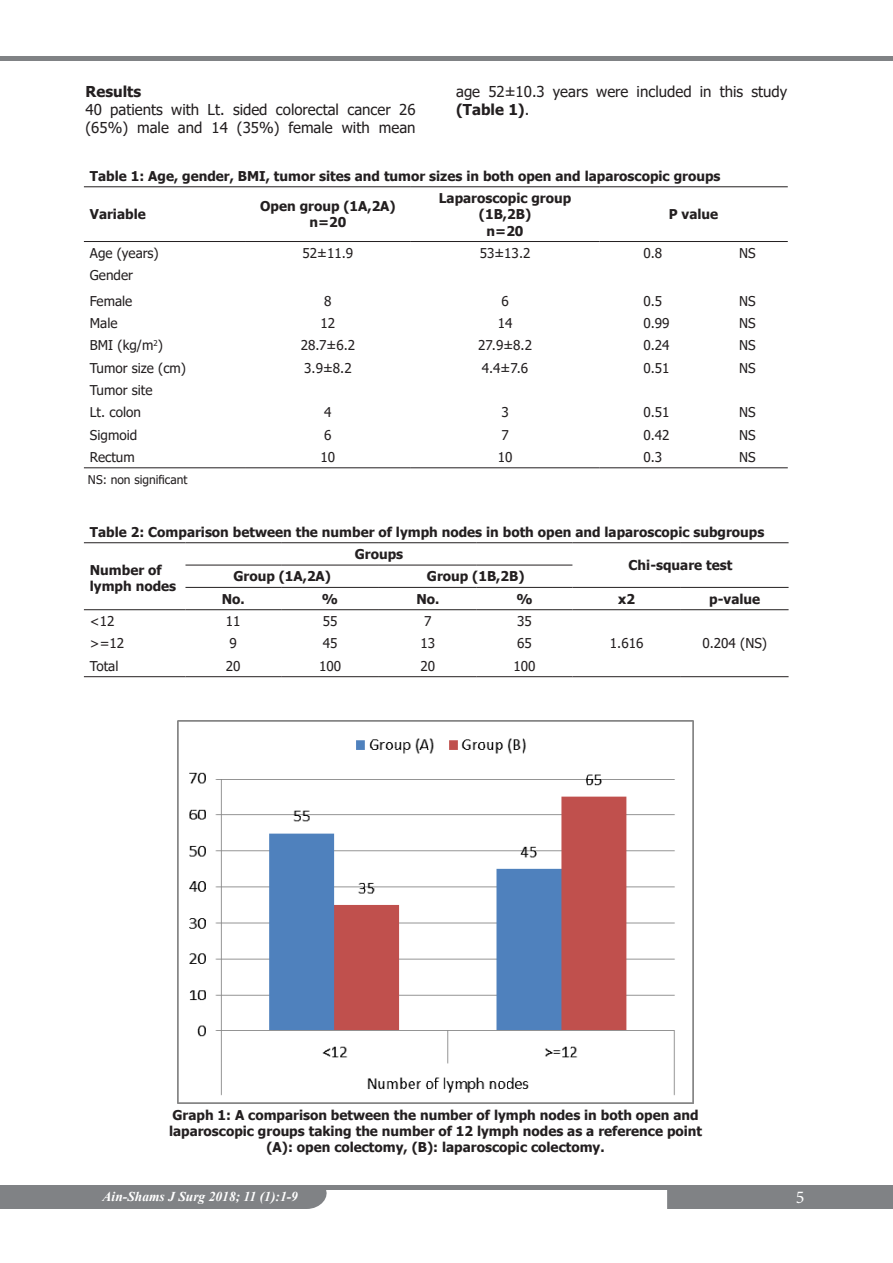
<style>
.page{position:relative;width:893px;height:1263px;background:#fff}
.page>*{position:absolute;margin:0;border:0;box-sizing:border-box;transform-origin:0 0}
.t1{font:18px "Minion Pro";color:#fff}
.t2{font:15px/18px "Tahoma";color:#231f20}
.t3{font:700 15px "Tahoma";color:#231f20}
.t4{font:700 13.5px/16.2px "Tahoma";color:#231f20;text-align:center}
.t5{font:13.5px/25.3px "Tahoma";color:#231f20}
.t6{font:italic 700 13.5px "Times New Roman";color:#fff}
.t7{font:12px "Tahoma";color:#231f20}
.s1{font-weight:700}
</style>
<div class="page">
<div style="left:0;top:1185px;width:893px;height:5px;background:#808285"></div>
<hr style="left:0;top:56px;width:893px;height:4px;background:#808285">
<div style="left:667px;top:1190px;width:226px;height:19px;background:#808285"></div>
<div style="left:0;top:1190px;width:327px;height:19px;background:#808285"></div>
<hr style="left:84px;top:186px;width:161px;height:1px;background:#231f20">
<hr style="left:245px;top:186px;width:166px;height:1px;background:#231f20">
<hr style="left:411px;top:186px;width:188px;height:1px;background:#231f20">
<hr style="left:599px;top:186px;width:189px;height:1px;background:#231f20">
<hr style="left:84px;top:241px;width:161px;height:1px;background:#231f20">
<hr style="left:245px;top:241px;width:166px;height:1px;background:#231f20">
<hr style="left:411px;top:241px;width:188px;height:1px;background:#231f20">
<hr style="left:599px;top:241px;width:189px;height:1px;background:#231f20">
<hr style="left:84px;top:467px;width:161px;height:1px;background:#231f20">
<hr style="left:245px;top:467px;width:166px;height:1px;background:#231f20">
<hr style="left:411px;top:467px;width:188px;height:1px;background:#231f20">
<hr style="left:599px;top:467px;width:189px;height:1px;background:#231f20">
<hr style="left:84px;top:542px;width:101px;height:1px;background:#231f20">
<hr style="left:84px;top:609px;width:101px;height:1px;background:#231f20">
<hr style="left:185px;top:542px;width:96px;height:1px;background:#231f20">
<hr style="left:281px;top:542px;width:98px;height:1px;background:#231f20">
<hr style="left:379px;top:542px;width:98px;height:1px;background:#231f20">
<hr style="left:477px;top:542px;width:95px;height:1px;background:#231f20">
<hr style="left:572px;top:542px;width:109px;height:1px;background:#231f20">
<hr style="left:681px;top:542px;width:108px;height:1px;background:#231f20">
<hr style="left:185px;top:609px;width:96px;height:1px;background:#231f20">
<hr style="left:281px;top:609px;width:98px;height:1px;background:#231f20">
<hr style="left:379px;top:609px;width:98px;height:1px;background:#231f20">
<hr style="left:477px;top:609px;width:95px;height:1px;background:#231f20">
<hr style="left:572px;top:609px;width:109px;height:1px;background:#231f20">
<hr style="left:681px;top:609px;width:108px;height:1px;background:#231f20">
<hr style="left:185px;top:565px;width:96px;height:1px;background:#231f20">
<hr style="left:281px;top:565px;width:98px;height:1px;background:#231f20">
<hr style="left:379px;top:565px;width:98px;height:1px;background:#231f20">
<hr style="left:477px;top:565px;width:95px;height:1px;background:#231f20">
<hr style="left:185px;top:587px;width:96px;height:1px;background:#231f20">
<hr style="left:281px;top:587px;width:98px;height:1px;background:#231f20">
<hr style="left:379px;top:587px;width:98px;height:1px;background:#231f20">
<hr style="left:477px;top:587px;width:95px;height:1px;background:#231f20">
<hr style="left:572px;top:587px;width:109px;height:1px;background:#231f20">
<hr style="left:681px;top:587px;width:108px;height:1px;background:#231f20">
<hr style="left:84px;top:676px;width:101px;height:1px;background:#231f20">
<hr style="left:185px;top:676px;width:96px;height:1px;background:#231f20">
<hr style="left:281px;top:676px;width:98px;height:1px;background:#231f20">
<hr style="left:379px;top:676px;width:98px;height:1px;background:#231f20">
<hr style="left:477px;top:676px;width:95px;height:1px;background:#231f20">
<hr style="left:572px;top:676px;width:109px;height:1px;background:#231f20">
<hr style="left:681px;top:676px;width:108px;height:1px;background:#231f20">
<img style="left:177px;top:721px;width:517px;height:382px">
<p class="t3" style="left:86px;top:81px;width:57px">Results</p>
<p class="t2" style="left:86px;top:101px;width:332px">40 patients with Lt. sided colorectal cancer 26 (65%) male and 14 (35%) female with mean</p>
<p class="t2" style="left:456px;top:83px;width:333px">age 52±10.3 years were included in this study <span class="s1">(Table 1)</span>.</p>
<p class="t4" style="left:90px;top:168px;width:632px">Table 1: Age, gender, BMI, tumor sites and tumor sizes in both open and laparoscopic groups</p>
<p class="t4" style="left:90px;top:207px;width:57px">Variable</p>
<p class="t4" style="left:260px;top:199px;width:137px">Open group (1A,2A) n=20</p>
<p class="t4" style="left:439px;top:191px;width:134px">Laparoscopic group (1B,2B)<br>n=20</p>
<p class="t4" style="left:669px;top:207px;width:51px">P value</p>
<p class="t5" style="left:90px;top:241px;width:70px">Age (years)</p>
<p class="t5" style="left:303px;top:241px;width:52px">52±11.9</p>
<p class="t5" style="left:480px;top:241px;width:52px">53±13.2</p>
<p class="t5" style="left:643px;top:241px;width:20px">0.8</p>
<p class="t5" style="left:739px;top:241px;width:18px">NS</p>
<p class="t5" style="left:90px;top:263px;width:45px">Gender<br>Female</p>
<p class="t5" style="left:324px;top:289px;width:9px">8</p>
<p class="t5" style="left:501px;top:289px;width:9px">6</p>
<p class="t5" style="left:643px;top:289px;width:20px">0.5</p>
<p class="t5" style="left:739px;top:289px;width:18px">NS</p>
<p class="t5" style="left:90px;top:311px;width:29px">Male</p>
<p class="t5" style="left:321px;top:311px;width:16px">12</p>
<p class="t5" style="left:498px;top:311px;width:16px">14</p>
<p class="t5" style="left:643px;top:311px;width:28px">0.99</p>
<p class="t5" style="left:739px;top:311px;width:18px">NS</p>
<p class="t5" style="left:90px;top:333px;width:74px">BMI (kg/m<sup>2</sup>)</p>
<p class="t5" style="left:301px;top:333px;width:56px">28.7±6.2</p>
<p class="t5" style="left:478px;top:333px;width:55px">27.9±8.2</p>
<p class="t5" style="left:643px;top:333px;width:28px">0.24</p>
<p class="t5" style="left:739px;top:333px;width:18px">NS</p>
<p class="t5" style="left:90px;top:356px;width:98px">Tumor size (cm)</p>
<p class="t5" style="left:304px;top:356px;width:49px">3.9±8.2</p>
<p class="t5" style="left:482px;top:356px;width:48px">4.4±7.6</p>
<p class="t5" style="left:643px;top:356px;width:28px">0.51</p>
<p class="t5" style="left:739px;top:356px;width:18px">NS</p>
<p class="t5" style="left:90px;top:379px;width:64px;line-height:22.4px">Tumor site<br>Lt. colon</p>
<p class="t5" style="left:324px;top:400px;width:9px">4</p>
<p class="t5" style="left:501px;top:400px;width:9px">3</p>
<p class="t5" style="left:643px;top:400px;width:28px">0.51</p>
<p class="t5" style="left:739px;top:400px;width:18px">NS</p>
<p class="t5" style="left:90px;top:423px;width:49px">Sigmoid</p>
<p class="t5" style="left:324px;top:423px;width:9px">6</p>
<p class="t5" style="left:501px;top:423px;width:9px">7</p>
<p class="t5" style="left:643px;top:423px;width:28px">0.42</p>
<p class="t5" style="left:739px;top:423px;width:18px">NS</p>
<p class="t5" style="left:90px;top:445px;width:46px">Rectum</p>
<p class="t5" style="left:321px;top:445px;width:16px">10</p>
<p class="t5" style="left:498px;top:445px;width:16px">10</p>
<p class="t5" style="left:643px;top:445px;width:20px">0.3</p>
<p class="t5" style="left:739px;top:445px;width:18px">NS</p>
<p class="t7" style="left:88px;top:471px;width:101px">NS: non significant</p>
<p class="t4" style="left:90px;top:524px;width:676px">Table 2: Comparison between the number of lymph nodes in both open and laparoscopic subgroups</p>
<p class="t4" style="left:90px;top:563px;width:88px;text-align:left">Number of lymph nodes</p>
<p class="t4" style="left:355px;top:547px;width:50px">Groups</p>
<p class="t4" style="left:629px;top:558px;width:105px">Chi-square test</p>
<p class="t4" style="left:233px;top:569px;width:99px">Group (1A,2A)</p>
<p class="t4" style="left:427px;top:569px;width:99px">Group (1B,2B)</p>
<p class="t4" style="left:222px;top:591px;width:24px">No.</p>
<p class="t4" style="left:322px;top:591px;width:18px">%</p>
<p class="t4" style="left:416px;top:591px;width:24px">No.</p>
<p class="t4" style="left:516px;top:591px;width:18px">%</p>
<p class="t4" style="left:618px;top:591px;width:18px">x2</p>
<p class="t4" style="left:709px;top:591px;width:52px">p-value</p>
<p class="t5" style="left:90px;top:609px;width:26px">&lt;12</p>
<p class="t5" style="left:226px;top:609px;width:16px">11</p>
<p class="t5" style="left:323px;top:609px;width:16px">55</p>
<p class="t5" style="left:424px;top:609px;width:9px">7</p>
<p class="t5" style="left:517px;top:609px;width:16px">35</p>
<p class="t5" style="left:90px;top:632px;width:36px">&gt;=12</p>
<p class="t5" style="left:230px;top:632px;width:9px">9</p>
<p class="t5" style="left:323px;top:632px;width:16px">45</p>
<p class="t5" style="left:420px;top:632px;width:16px">13</p>
<p class="t5" style="left:517px;top:632px;width:16px">65</p>
<p class="t5" style="left:610px;top:632px;width:35px">1.616</p>
<p class="t5" style="left:702px;top:632px;width:66px">0.204 (NS)</p>
<p class="t5" style="left:90px;top:654px;width:30px">Total</p>
<p class="t5" style="left:226px;top:654px;width:16px">20</p>
<p class="t5" style="left:319px;top:654px;width:24px">100</p>
<p class="t5" style="left:420px;top:654px;width:16px">20</p>
<p class="t5" style="left:513px;top:654px;width:24px">100</p>
<p class="t4" style="left:169px;top:1107px;width:535px">Graph 1: A comparison between the number of lymph nodes in both open and laparoscopic groups taking the number of 12 lymph nodes as a reference point (A): open colectomy, (B): laparoscopic colectomy.</p>
<p class="t6" style="left:103px;top:1187px;width:197px">Ain-Shams J Surg 2018; 11 (1):1-9</p>
<h1 class="t1" style="left:796px;top:1185px;width:10px">5</h1>
</div>
